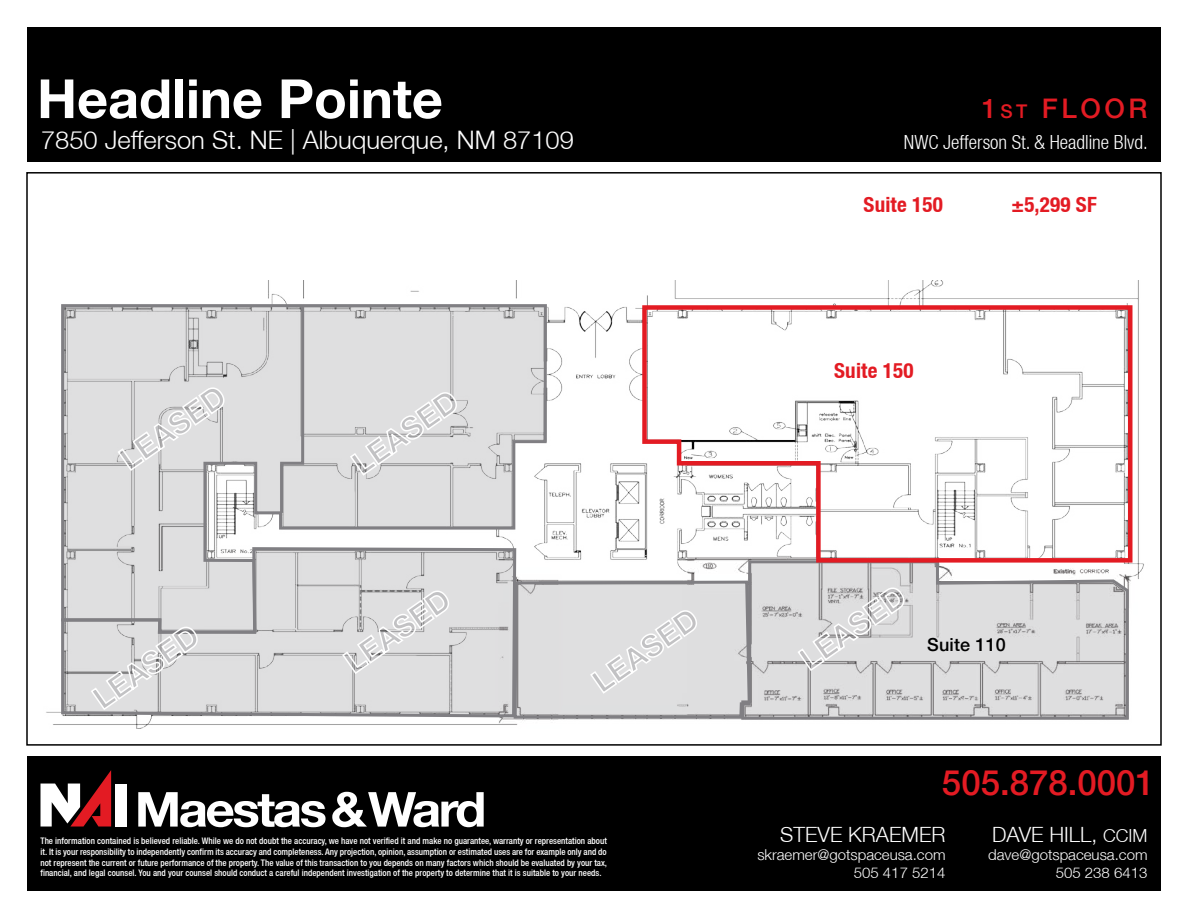
<style>
.page{position:relative;width:1188px;height:918px;background:#fff}
.page>*{position:absolute;margin:0;border:0;box-sizing:border-box;transform-origin:0 0}
.t1{font:700 54px "Helvetica Neue LT";color:#fff}
.t2{font:500 34.8px "Helvetica Neue LT";color:#e31b23}
.t3{font:500 27px "Helvetica Neue LT";letter-spacing:.13em;color:#e31b23}
.t4{font:300 25.5px "Helvetica Neue LT";color:#fff}
.t5{font:300 21px "Helvetica Neue LT";color:#fff}
.t6{font:700 condensed 21px "Helvetica Neue LT";letter-spacing:.01em;color:#e31b23}
.t7{font:300 condensed 19.5px "Helvetica Neue LT";color:#fff}
.t8{font:500 18px "Helvetica Neue LT";letter-spacing:.01em;color:#000}
.t9{font:300 15px/18px "Helvetica Neue LT";color:#fff;text-align:right}
.t10{font:500 condensed 9px/10.8px "Helvetica Neue LT";color:#fff;text-align:justify}
.s1{font-size:18.9px}
.s2{font-size:18px}
</style>
<div class="page">
<div style="left:27px;top:756px;width:1134px;height:135px;background:#000"></div>
<svg style="left:40px;top:770px;width:71px;height:57px"></svg>
<div style="left:115px;top:784px;width:12px;height:43px;background:#fff"></div>
<svg style="left:332px;top:792px;width:152px;height:35px"></svg>
<svg style="left:138px;top:792px;width:188px;height:35px"></svg>
<div style="left:27px;top:27px;width:1134px;height:135px;background:#000"></div>
<img style="left:46px;top:280px;width:1098px;height:449px">
<svg style="left:60px;top:303px;width:488px;height:276px;background:#dadadb"></svg>
<svg style="left:60px;top:546px;width:458px;height:173px;background:#d5d5d6"></svg>
<svg style="left:740px;top:565px;width:390px;height:156px;background:#d4d4d5"></svg>
<svg style="left:640px;top:303px;width:495px;height:262px"></svg>
<div style="left:828px;top:357px;width:91px;height:27px;background:#fff"></div>
<svg style="left:341px;top:589px;width:109px;height:86px;background:#dad9da"></svg>
<svg style="left:512px;top:579px;width:240px;height:141px;background:#d8d8d9"></svg>
<svg style="left:796px;top:586px;width:109px;height:86px;background:#d6d5d6"></svg>
<svg style="left:116px;top:386px;width:109px;height:86px;background:#dadadb"></svg>
<svg style="left:349px;top:391px;width:109px;height:86px;background:#dbdbdc"></svg>
<svg style="left:90px;top:626px;width:109px;height:85px;background:#dadadb"></svg>
<svg style="left:279px;top:303px;width:27px;height:213px;background:#cfcfd1"></svg>
<h1 class="t1" style="left:37px;top:65px;width:407px">Headline Pointe</h1>
<h3 class="t4" style="left:41px;top:124px;width:534px">7850 Jefferson St. NE | Albuquerque, NM 87109</h3>
<p class="t10" style="left:40px;top:835px;width:568px">The information contained is believed reliable. While we do not doubt the accuracy, we have not verified it and make no guarantee, warranty or representation about it. It is your responsibility to independently confirm its accuracy and completeness. Any projection, opinion, assumption or estimated uses are for example only and do not represent the current or future performance of the property. The value of this transaction to you depends on many factors which should be evaluated by your tax, financial, and legal counsel. You and your counsel should conduct a careful independent investigation of the property to determine that it is suitable to your needs.</p>
<h3 class="t3" style="left:982px;top:93px;width:167px">1<span class="s1">st</span> FLOOR</h3>
<h3 class="t7" style="left:904px;top:130px;width:245px">NWC Jefferson St. &amp; Headline Blvd.</h3>
<h3 class="t6" style="left:864px;top:192px;width:81px">Suite 150</h3>
<h3 class="t6" style="left:1012px;top:192px;width:87px">±5,299 SF</h3>
<h3 class="t6" style="left:834px;top:358px;width:81px">Suite 150</h3>
<h3 class="t8" style="left:927px;top:634px;width:80px">Suite 110</h3>
<h2 class="t2" style="left:934px;top:762px;width:215px">505.878.0001</h2>
<h3 class="t5" style="left:992px;top:817px;width:157px">DAVE HILL, <span class="s2">CCIM</span></h3>
<h3 class="t9" style="left:988px;top:840px;width:161px">dave@gotspaceusa.com<br>505 238 6413</h3>
<h2 class="t2" style="left:942px;top:762px;width:215px">505.878.0001</h2>
<h3 class="t5" style="left:780px;top:821px;width:167px">STEVE KRAEMER</h3>
<h3 class="t9" style="left:757px;top:845px;width:190px">skraemer@gotspaceusa.com<br>505 417 5214</h3>
<h3 class="t5" style="left:992px;top:821px;width:157px">DAVE HILL, <span class="s2">CCIM</span></h3>
<h3 class="t9" style="left:988px;top:845px;width:161px">dave@gotspaceusa.com<br>505 238 6413</h3>
</div>
